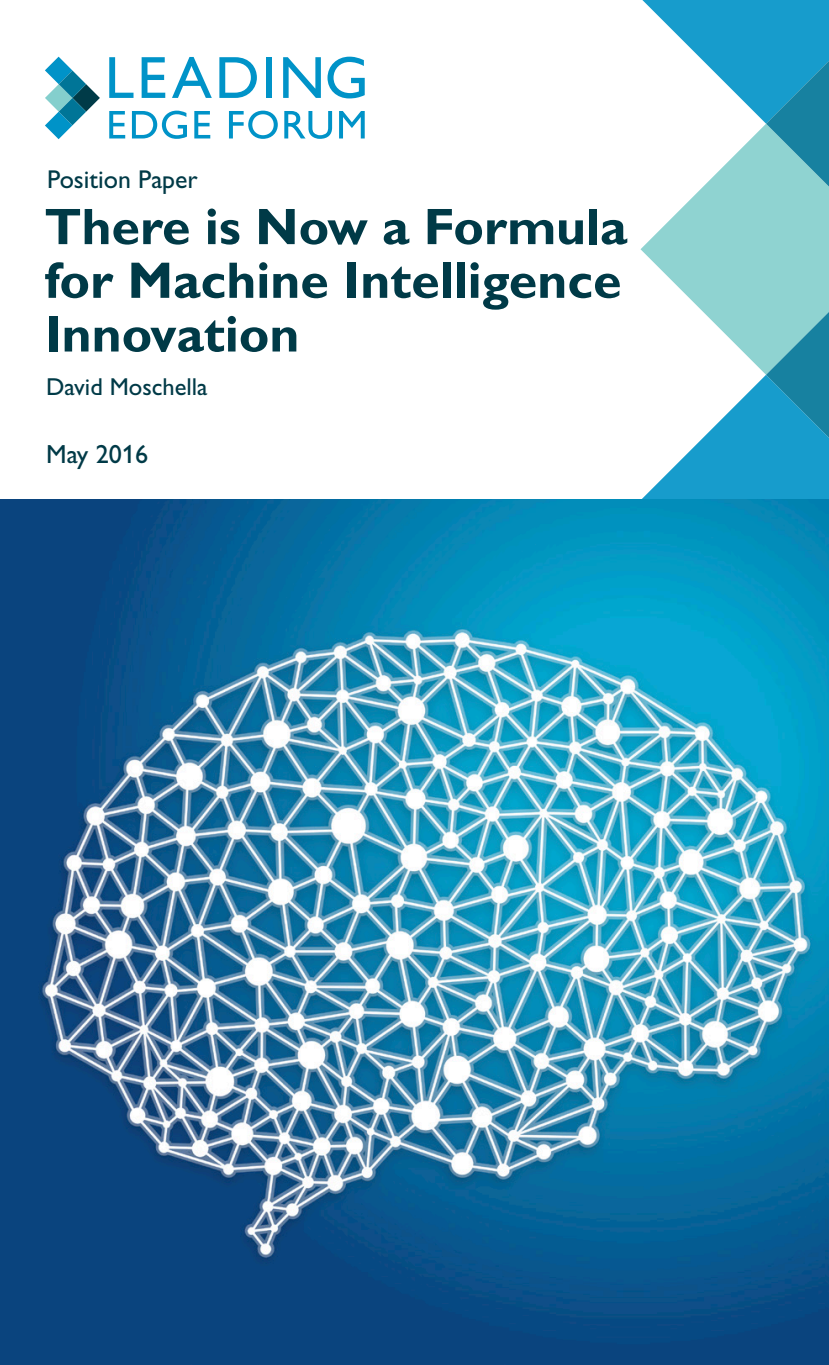
<style>
.page{position:relative;width:829px;height:1365px;background:#fff}
.page>*{position:absolute;margin:0;border:0;box-sizing:border-box;transform-origin:0 0}
.t1{font:700 51.45px/53.7px "Gill Alt One";color:#003a47;text-align:justify}
.t2{font:26.25px "Gill Alt One";color:#003a47}
.t3{font:25.9px "Gill Alt One";color:#003a47}
.t4{font:24.5px "Gill Alt One";color:#003a47}
</style>
<div class="page">
<svg style="left:640px;top:0;width:188px;height:499px"></svg>
<svg style="left:109px;top:57px;width:24px;height:41px"></svg>
<svg style="left:142px;top:57px;width:23px;height:41px"></svg>
<svg style="left:172px;top:57px;width:40px;height:41px"></svg>
<svg style="left:219px;top:57px;width:38px;height:41px"></svg>
<div style="left:266px;top:57px;width:6px;height:41px;background:#0093c8"></div>
<svg style="left:283px;top:57px;width:38px;height:41px"></svg>
<svg style="left:327px;top:57px;width:37px;height:41px"></svg>
<svg style="left:109px;top:111px;width:16px;height:27px"></svg>
<svg style="left:132px;top:111px;width:55px;height:28px"></svg>
<svg style="left:194px;top:111px;width:16px;height:27px"></svg>
<svg style="left:229px;top:111px;width:49px;height:28px"></svg>
<svg style="left:284px;top:111px;width:48px;height:28px"></svg>
<svg style="left:339px;top:111px;width:25px;height:27px"></svg>
<svg style="left:45px;top:57px;width:55px;height:82px"></svg>
<img style="left:0;top:499px;width:828px;height:865px">
<p class="t3" style="left:47px;top:164px;width:152px">Position Paper</p>
<p class="t1" style="left:44px;top:199px;width:584px">There is Now a Formula for Machine Intelligence Innovation</p>
<p class="t4" style="left:46px;top:373px;width:163px">David Moschella</p>
<p class="t2" style="left:46px;top:439px;width:103px">May 2016</p>
</div>
